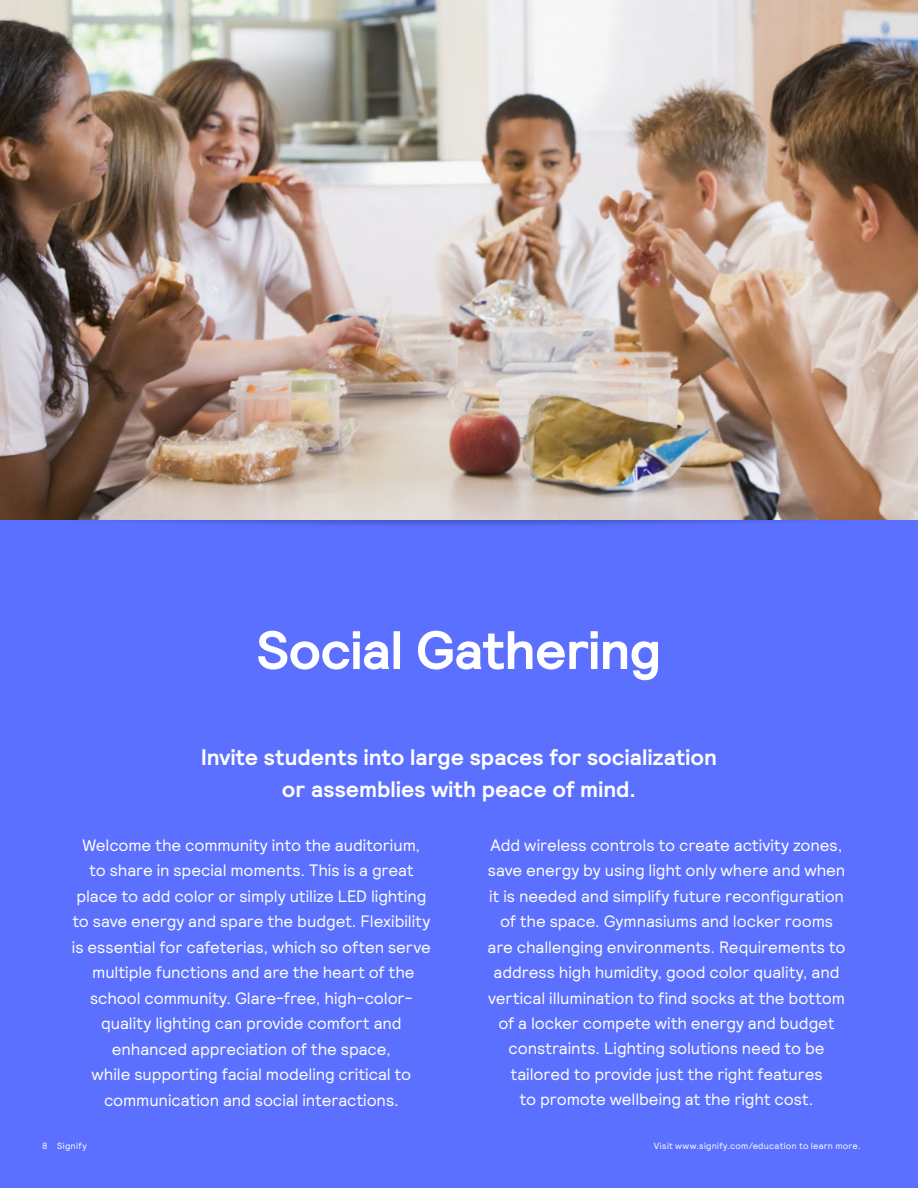
<style>
.page{position:relative;width:918px;height:1188px;background:#fff}
.page>*{position:absolute;margin:0;border:0;box-sizing:border-box;transform-origin:0 0}
.t1{font:700 54px "Signify Relative";letter-spacing:-.01em;color:#fff}
.t2{font:700 22.5px/31.5px "Signify Relative";color:#fff;text-align:center}
.t3{font:16.5px/25.5px "Signify Relative";letter-spacing:-.005em;color:#fff;text-align:center}
.t4{font:9px "Signify Relative";letter-spacing:.03em;color:#fff}
</style>
<div class="page">
<div style="left:0;top:498px;width:918px;height:690px;background:#5b70ff"></div>
<div style="left:40px;top:511px;width:837px;height:18px;background:#000;opacity:.3"></div>
<div style="left:858px;top:505px;width:51px;height:30px;background:#5b70ff"></div>
<div style="left:9px;top:505px;width:51px;height:30px;background:#5b70ff"></div>
<img style="left:0;top:0;width:918px;height:520px">
<h1 class="t1" style="left:257px;top:615px;width:406px">Social Gathering</h1>
<h2 class="t2" style="left:201px;top:741px;width:517px">Invite students into large spaces for socialization or assemblies with peace of mind.</h2>
<p class="t3" style="left:72px;top:832px;width:361px">Welcome the community into the auditorium,<br>to share in special moments. This is a great place to add color or simply utilize LED lighting to save energy and spare the budget. Flexibility is essential for cafeterias, which so often serve multiple functions and are the heart of the school community. Glare-free, high-color&shy;quality lighting can provide comfort and enhanced appreciation of the space,<br>while supporting facial modeling critical to communication and social interactions.</p>
<p class="t3" style="left:488px;top:831px;width:360px">Add wireless controls to create activity zones, save energy by using light only where and when it is needed and simplify future reconfiguration of the space. Gymnasiums and locker rooms are challenging environments. Requirements to address high humidity, good color quality, and vertical illumination to find socks at the bottom of a locker compete with energy and budget constraints. Lighting solutions need to be tailored to provide just the right features<br>to promote wellbeing at the right cost.</p>
<p class="t4" style="left:42px;top:1140px;width:46px">8 Signify</p>
<p class="t4" style="left:654px;top:1140px;width:208px">Visit www.signify.com/education to learn more.</p>
</div>
